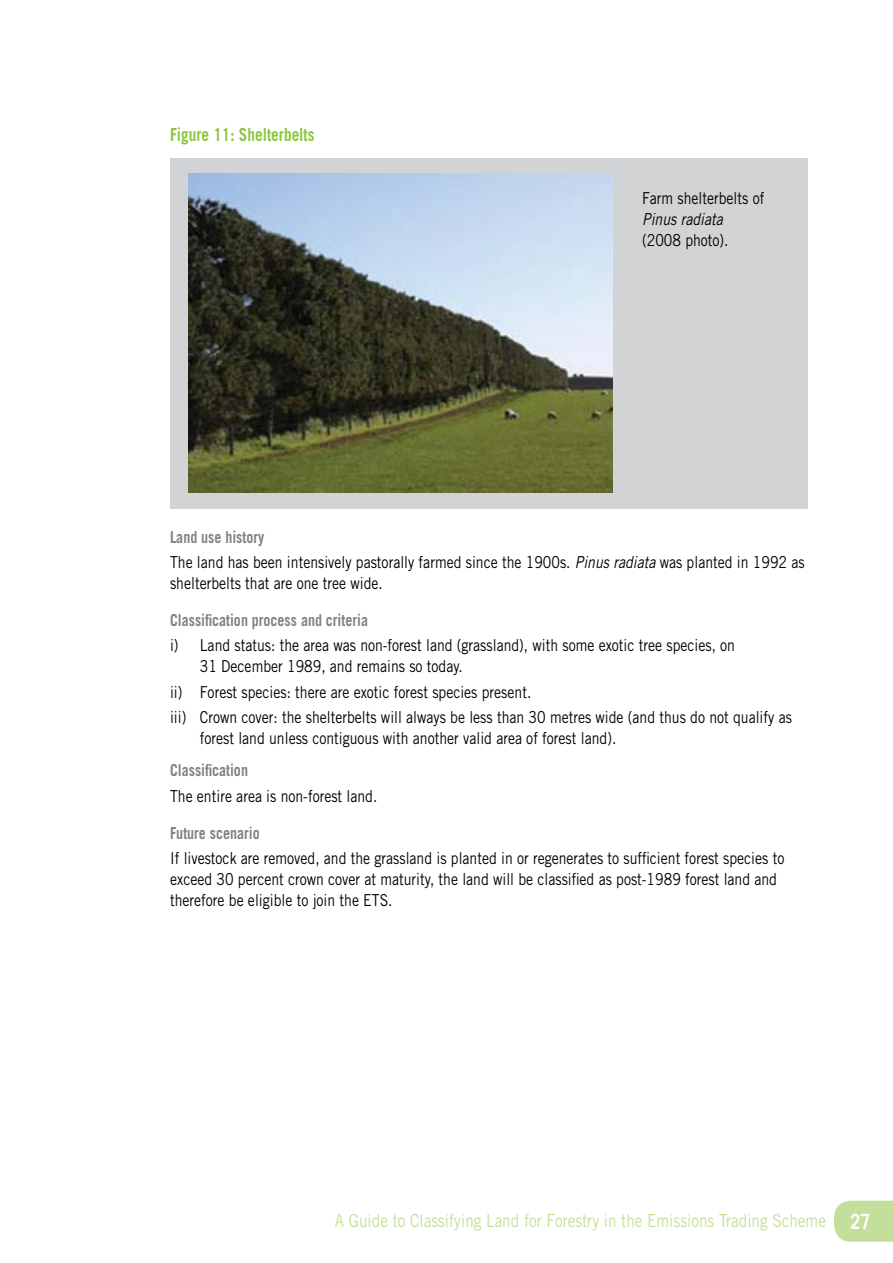
<style>
.page{position:relative;width:893px;height:1263px;background:#fff}
.page>*{position:absolute;margin:0;border:0;box-sizing:border-box;transform-origin:0 0}
.t1{font:18px "Trade Gothic LT Std";color:#c4df9b;scale:.85 1}
.t2{font:700 18px "Trade Gothic LT Std";color:#8dc63f;scale:.85 1}
.t3{font:16.5px/21px "Trade Gothic LT Std";color:#000;scale:.85 1}
.t4{font:700 16.5px "Trade Gothic LT Std";color:#808285;scale:.85 1}
.t5{font:italic 16.5px "Trade Gothic LT Std";color:#000;scale:.85 1}
.s1{font-weight:700;color:#808285}
.s2{font-style:italic}
.s3{font-weight:700;font-size:21px;color:#fff}
</style>
<div class="page">
<svg style="left:834px;top:1201px;width:59px;height:41px"></svg>
<div style="left:170px;top:159px;width:638px;height:350px;background:#d1d3d4"></div>
<img style="left:189px;top:174px;width:423px;height:319px">
<p class="t2" style="left:170px;top:123px;width:172px">Figure 11: Shelterbelts</p>
<p class="t3" style="left:642px;top:187px;width:145px">Farm shelterbelts of</p>
<p class="t5" style="left:642px;top:209px;width:96px">Pinus radiata</p>
<p class="t3" style="left:642px;top:229px;width:103px">(2008 photo).</p>
<p class="t3" style="left:170px;top:524px;width:748px;line-height:25.2px"><span class="s1">Land use history<br></span>The land has been intensively pastorally farmed since the 1900s. <span class="s2">Pinus radiata</span> was planted in 1992 as</p>
<p class="t3" style="left:170px;top:573px;width:252px">shelterbelts that are one tree wide.</p>
<p class="t4" style="left:170px;top:610px;width:234px">Classification process and criteria</p>
<p class="t3" style="left:200px;top:635px;width:631px;text-indent:-30px">i) Land status: the area was non-forest land (grassland), with some exotic tree species, on<br>31 December 1989, and remains so today.</p>
<p class="t3" style="left:170px;top:679px;width:733px;line-height:25.2px">ii) Forest species: there are exotic forest species present.<br>iii) Crown cover: the shelterbelts will always be less than 30 metres wide (and thus do not qualify as</p>
<p class="t3" style="left:200px;top:727px;width:491px">forest land unless contiguous with another valid area of forest land).</p>
<p class="t4" style="left:170px;top:760px;width:93px">Classification</p>
<p class="t3" style="left:170px;top:785px;width:245px">The entire area is non-forest land.</p>
<p class="t4" style="left:170px;top:822px;width:107px">Future scenario</p>
<p class="t3" style="left:170px;top:847px;width:724px">If livestock are removed, and the grassland is planted in or regenerates to sufficient forest species to exceed 30 percent crown cover at maturity, the land will be classified as post-1989 forest land and therefore be eligible to join the ETS.</p>
<p class="t1" style="left:335px;top:1209px;width:632px">A Guide to Classifying Land for Forestry in the Emissions Trading Scheme <span class="s3">27</span></p>
</div>
